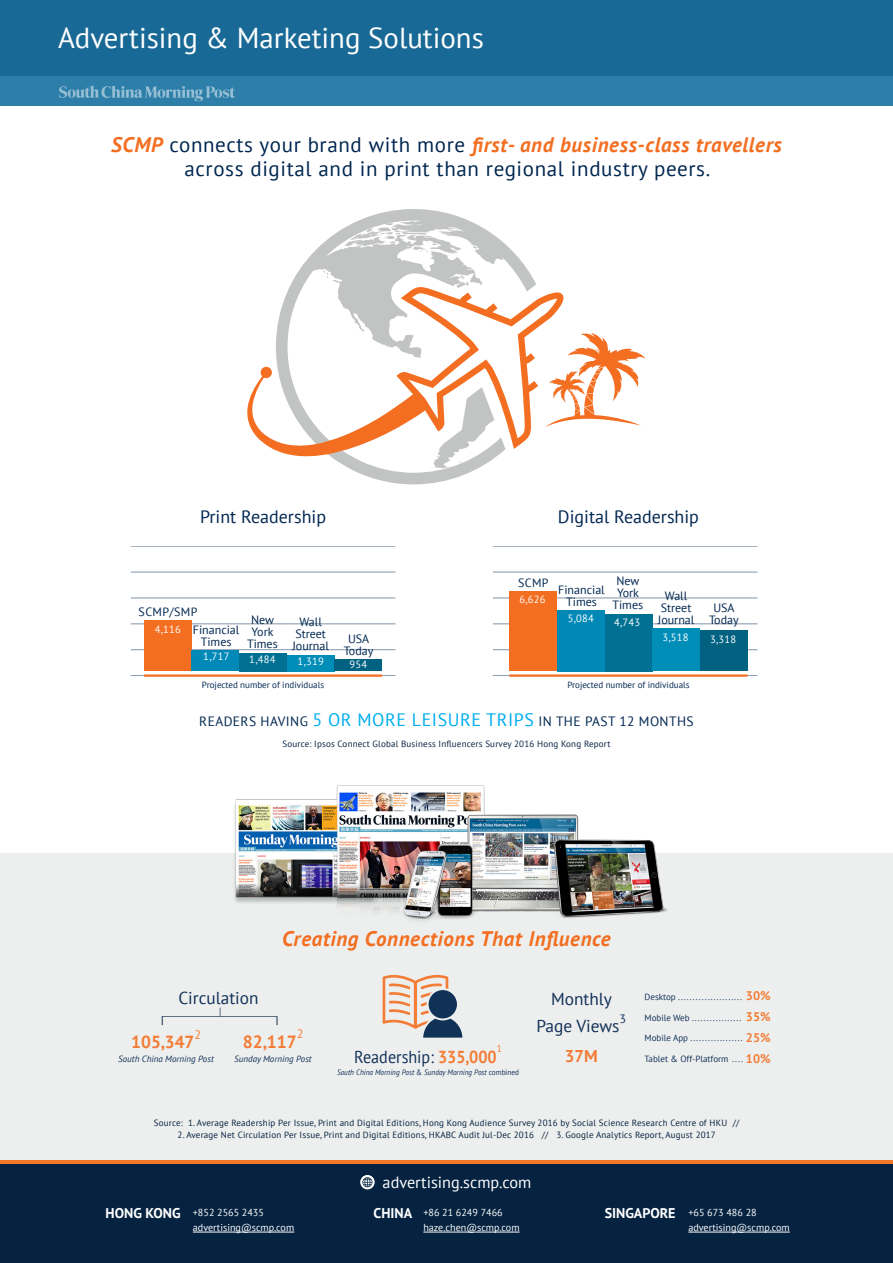
<style>
.page{position:relative;width:893px;height:1263px;background:#fff}
.page>*{position:absolute;margin:0;border:0;box-sizing:border-box;transform-origin:0 0}
.t1{font:28.8px "PT Sans";color:#fff}
.t2{font:21px/24px "PT Sans";letter-spacing:.03em;color:#002751;text-align:center}
.t3{font:italic 700 21px "PT Sans";letter-spacing:.03em;color:#f36e21}
.t4{font:18px "PT Sans";color:#002751}
.t5{font:700 17.7px "PT Sans";color:#f37c36}
.t6{font:17.4px "PT Sans";color:#123058;scale:.93 1}
.t7{font:700 17.4px "PT Sans";color:#f37c36}
.t8{font:17.25px/26.2px "PT Sans";color:#123058;text-align:center}
.t9{font:700 17.1px "PT Sans";color:#f37c36}
.t10{font:16.2px "PT Sans";color:#fff}
.t11{font:700 14.1px "PT Sans";color:#fff}
.t12{font:13.5px "PT Sans";letter-spacing:.03em;color:#002751}
.t13{font:700 12.45px/20.7px "PT Sans";color:#f37c36;text-align:justify}
.t14{font:12.15px "PT Sans";color:#f37c36}
.t15{font:12.15px "PT Sans";color:#123058}
.t16{font:12px/12px "PT Sans";color:#002751;text-align:center}
.t17{font:10.5px "PT Sans";letter-spacing:.03em;color:#fff}
.t18{font:10.05px/15px "PT Sans";color:#fff}
.t19{font:10.05px "PT Sans";color:#f37c36;scale:.93 1}
.t20{font:9px "PT Sans";letter-spacing:.02em;color:#05213f}
.t21{font:9px "PT Sans";color:#113159}
.t22{font:9px "PT Sans";color:#002751}
.t23{font:italic 9px "PT Sans";color:#123058}
.t24{font:italic 7.8px "PT Sans";color:#123058;scale:.93 1}
.s1{font-weight:700;font-style:italic;color:#f36e21}
.s2{font-size:18px;color:#00aeef}
.s3{font-weight:700;color:#f37c36}
.s4{font-style:normal}
</style>
<div class="page">
<div style="left:0;top:853px;width:893px;height:313px;background:#edefee"></div>
<svg style="left:301px;top:209px;width:225px;height:275px"></svg>
<svg style="left:247px;top:268px;width:399px;height:201px"></svg>
<hr style="left:131px;top:675px;width:264px;height:1px;background:#002751">
<hr style="left:131px;top:572px;width:264px;height:1px;background:#002751">
<hr style="left:131px;top:598px;width:264px;height:1px;background:#002751">
<hr style="left:131px;top:546px;width:264px;height:1px;background:#002751">
<hr style="left:131px;top:624px;width:264px;height:1px;background:#002751">
<hr style="left:131px;top:649px;width:264px;height:1px;background:#002751">
<hr style="left:493px;top:675px;width:264px;height:1px;background:#002751">
<hr style="left:493px;top:572px;width:264px;height:1px;background:#002751">
<hr style="left:493px;top:598px;width:264px;height:1px;background:#002751">
<hr style="left:493px;top:546px;width:264px;height:1px;background:#002751">
<hr style="left:493px;top:624px;width:264px;height:1px;background:#002751">
<hr style="left:493px;top:649px;width:264px;height:1px;background:#002751">
<div style="left:144px;top:621px;width:48px;height:50px;background:#f36e21"></div>
<div style="left:192px;top:650px;width:47px;height:21px;background:#0088b7"></div>
<div style="left:239px;top:653px;width:48px;height:18px;background:#007193"></div>
<div style="left:287px;top:655px;width:48px;height:16px;background:#008db8"></div>
<div style="left:335px;top:659px;width:47px;height:12px;background:#006181"></div>
<div style="left:509px;top:591px;width:48px;height:80px;background:#f36e21"></div>
<div style="left:557px;top:610px;width:48px;height:61px;background:#0088b7"></div>
<div style="left:605px;top:614px;width:47px;height:57px;background:#007193"></div>
<div style="left:652px;top:629px;width:48px;height:42px;background:#008db8"></div>
<div style="left:700px;top:631px;width:48px;height:40px;background:#006181"></div>
<hr style="left:144px;top:674px;width:238px;height:3px;background:#f36e21">
<hr style="left:509px;top:674px;width:239px;height:3px;background:#f36e21">
<svg style="left:162px;top:1007px;width:115px;height:18px"></svg>
<svg style="left:383px;top:975px;width:80px;height:63px"></svg>
<img style="left:234px;top:785px;width:433px;height:136px">
<div style="left:0;top:1161px;width:893px;height:102px;background:#052240"></div>
<hr style="left:0;top:1161px;width:893px;height:3px;background:#f17729">
<svg style="left:360px;top:1175px;width:15px;height:14px"></svg>
<hr style="left:193px;top:1232px;width:101px;height:1px;background:#fff">
<hr style="left:423px;top:1232px;width:97px;height:1px;background:#fff">
<hr style="left:688px;top:1232px;width:102px;height:1px;background:#fff">
<div style="left:0;top:0;width:893px;height:105px;background:#196996"></div>
<div style="left:0;top:76px;width:893px;height:30px;background:#2d7faa"></div>
<svg style="left:59px;top:86px;width:176px;height:15px"></svg>
<h1 class="t1" style="left:58px;top:20px;width:427px">Advertising &amp; Marketing Solutions</h1>
<h2 class="t2" style="left:111px;top:133px;width:672px"><span class="s1">SCMP</span> connects your brand with more <span class="s1">first- and business-class travellers </span>across digital and in print than regional industry peers.</h2>
<h3 class="t4" style="left:200px;top:505px;width:127px">Print Readership</h3>
<h3 class="t4" style="left:558px;top:505px;width:143px">Digital Readership</h3>
<h3 class="t16" style="left:193px;top:603px;width:48px;line-height:17.2px;text-align:left;text-indent:-54px">SCMP/SMP<br>Financial</h3>
<h3 class="t16" style="left:201px;top:635px;width:32px">Times</h3>
<h3 class="t16" style="left:344px;top:633px;width:31px">USA<br>Today</h3>
<h3 class="t16" style="left:247px;top:614px;width:32px">New<br>York<br>Times</h3>
<h3 class="t16" style="left:292px;top:616px;width:38px">Wall<br>Street<br>Journal</h3>
<p class="t17" style="left:155px;top:622px;width:28px">4,116</p>
<p class="t17" style="left:203px;top:650px;width:28px">1,717</p>
<p class="t17" style="left:249px;top:653px;width:28px">1,484</p>
<p class="t17" style="left:298px;top:655px;width:28px">1,319</p>
<p class="t17" style="left:349px;top:658px;width:19px">954</p>
<h3 class="t16" style="left:518px;top:576px;width:32px">SCMP</h3>
<p class="t17" style="left:519px;top:592px;width:28px">6,626</p>
<h3 class="t16" style="left:612px;top:575px;width:32px">New<br>York<br>Times</h3>
<h3 class="t16" style="left:558px;top:583px;width:48px">Financial<br>Times</h3>
<p class="t17" style="left:568px;top:612px;width:28px">5,084</p>
<p class="t17" style="left:614px;top:615px;width:28px">4,743</p>
<h3 class="t16" style="left:658px;top:590px;width:38px">Wall<br>Street<br>Journal</h3>
<h3 class="t16" style="left:709px;top:602px;width:31px">USA<br>Today</h3>
<p class="t17" style="left:662px;top:630px;width:28px">3,518</p>
<p class="t17" style="left:710px;top:632px;width:28px">3,318</p>
<p class="t22" style="left:202px;top:679px;width:124px">Projected number of individuals</p>
<p class="t22" style="left:567px;top:679px;width:124px">Projected number of individuals</p>
<h3 class="t12" style="left:199px;top:712px;width:496px">READERS HAVING <span class="s2">5 OR MORE LEISURE TRIPS</span> IN THE PAST 12 MONTHS</h3>
<p class="t20" style="left:283px;top:738px;width:329px">Source: Ipsos Connect Global Business Influencers Survey 2016 Hong Kong Report</p>
<h2 class="t3" style="left:282px;top:925px;width:330px">Creating Connections That Influence</h2>
<h3 class="t8" style="left:178px;top:984px;width:82px">Circulation</h3>
<h3 class="t7" style="left:131px;top:1031px;width:65px">105,347</h3>
<h3 class="t14" style="left:297px;top:1026px;width:8px">2</h3>
<p class="t23" style="left:234px;top:1053px;width:79px">Sunday Morning Post</p>
<h3 class="t6" style="left:354px;top:1045px;width:155px">Readership: <span class="s3">335,000</span></h3>
<h3 class="t14" style="left:195px;top:1026px;width:8px">2</h3>
<p class="t23" style="left:118px;top:1053px;width:97px">South China Morning Post</p>
<h3 class="t5" style="left:243px;top:1030px;width:56px">82,117</h3>
<p class="t19" style="left:497px;top:1042px;width:7px">1</p>
<p class="t24" style="left:337px;top:1067px;width:197px">South China Morning Post <span class="s4">&amp;</span> Sunday Morning Post <span class="s4">combined</span></p>
<h3 class="t8" style="left:536px;top:986px;width:84px">Monthly<br>Page Views</h3>
<h3 class="t15" style="left:619px;top:1011px;width:8px">3</h3>
<h3 class="t9" style="left:565px;top:1045px;width:35px">37M</h3>
<h3 class="t13" style="left:746px;top:985px;width:26px">30% 35% 25% 10%</h3>
<p class="t21" style="left:645px;top:991px;width:99px">Desktop ......................</p>
<p class="t21" style="left:645px;top:1012px;width:98px">Mobile Web .................</p>
<p class="t21" style="left:645px;top:1032px;width:100px">Mobile App ..................</p>
<p class="t21" style="left:645px;top:1053px;width:100px">Tablet &amp; Off-Platform ....</p>
<p class="t20" style="left:154px;top:1117px;width:587px">Source: 1. Average Readership Per Issue, Print and Digital Editions, Hong Kong Audience Survey 2016 by Social Science Research Centre of HKU //</p>
<p class="t20" style="left:178px;top:1129px;width:540px">2. Average Net Circulation Per Issue, Print and Digital Editions, HKABC Audit Jul-Dec 2016 // 3. Google Analytics Report, August 2017</p>
<h3 class="t10" style="left:383px;top:1171px;width:150px">advertising.scmp.com</h3>
<h3 class="t11" style="left:106px;top:1204px;width:77px">HONG KONG</h3>
<h3 class="t11" style="left:374px;top:1204px;width:40px">CHINA</h3>
<h3 class="t11" style="left:605px;top:1204px;width:72px">SINGAPORE</h3>
<p class="t18" style="left:193px;top:1205px;width:103px">+852 2565 2435 advertising@scmp.com</p>
<p class="t18" style="left:423px;top:1205px;width:98px">+86 21 6249 7466 haze.chen@scmp.com</p>
<p class="t18" style="left:688px;top:1205px;width:103px">+65 673 486 28 advertising@scmp.com</p>
</div>
